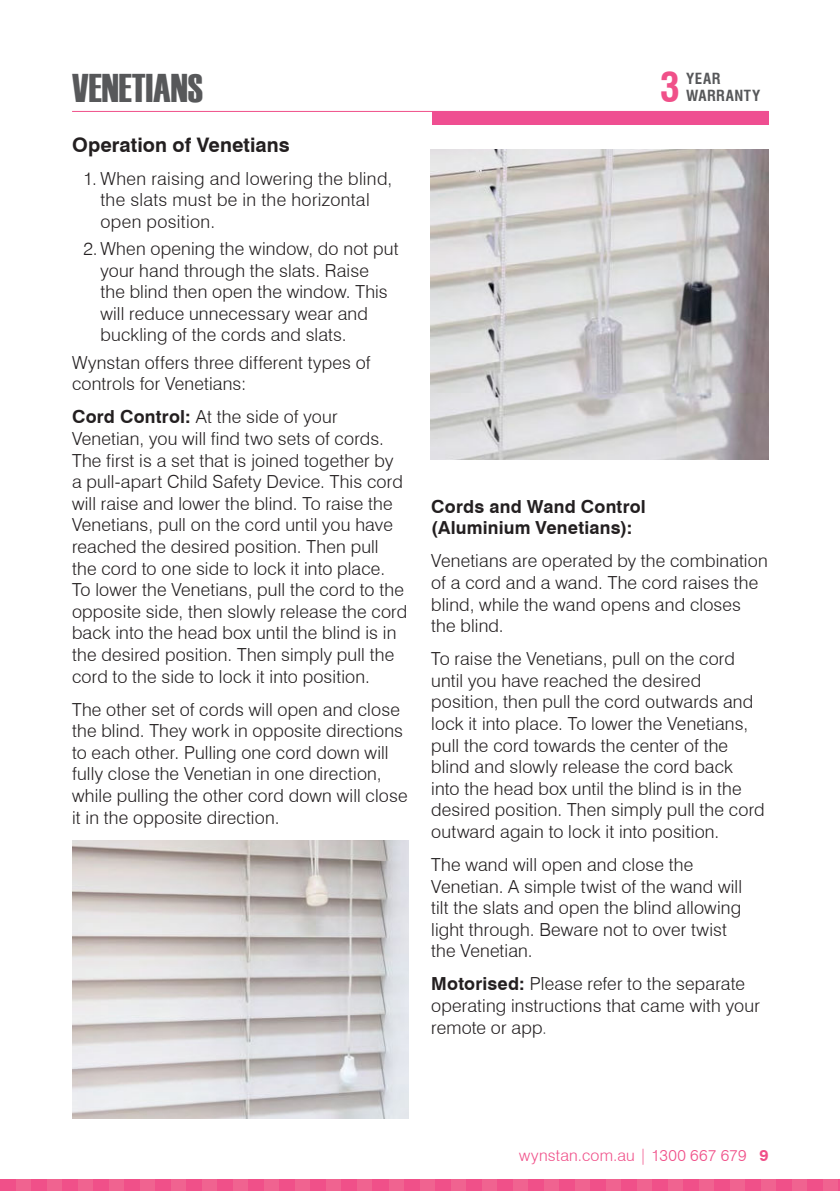
<style>
.page{position:relative;width:840px;height:1191px;background:#fff}
.page>*{position:absolute;margin:0;border:0;box-sizing:border-box;transform-origin:0 0}
.t1{font:40px "Haettenschweiler";color:#57585a}
.t2{font:700 condensed 40px "Swiss 721 BT";color:#f05089}
.t3{font:700 20px "Swiss 721 BT";letter-spacing:.005em;color:#231f20}
.t4{font:300 18px/21.6px "Swiss 721 BT";letter-spacing:.01em;color:#231f20}
.t5{font:700 18px/21.6px "Swiss 721 BT";letter-spacing:.01em;color:#231f20}
.t6{font:300 16px "Swiss 721 BT";letter-spacing:.015em;color:#f05089}
.t7{font:700 condensed 15px "Swiss 721 BT";letter-spacing:.035em;color:#57585a}
.s1{font-weight:700}
.s2{color:#57585a}
</style>
<div class="page">
<div style="left:0;top:1179px;width:839px;height:12px;background:#f05089"></div>
<div style="left:17px;top:1179px;width:14px;height:12px;background:#f06390"></div>
<div style="left:48px;top:1179px;width:14px;height:12px;background:#f06390"></div>
<div style="left:79px;top:1179px;width:14px;height:12px;background:#f06390"></div>
<div style="left:110px;top:1179px;width:14px;height:12px;background:#f06390"></div>
<div style="left:141px;top:1179px;width:14px;height:12px;background:#f06390"></div>
<div style="left:172px;top:1179px;width:14px;height:12px;background:#f06390"></div>
<div style="left:203px;top:1179px;width:14px;height:12px;background:#f06390"></div>
<div style="left:234px;top:1179px;width:14px;height:12px;background:#f06390"></div>
<div style="left:265px;top:1179px;width:14px;height:12px;background:#f06390"></div>
<div style="left:295px;top:1179px;width:15px;height:12px;background:#f06390"></div>
<div style="left:326px;top:1179px;width:15px;height:12px;background:#f06390"></div>
<div style="left:357px;top:1179px;width:15px;height:12px;background:#f06390"></div>
<div style="left:388px;top:1179px;width:15px;height:12px;background:#f06390"></div>
<div style="left:419px;top:1179px;width:15px;height:12px;background:#f06390"></div>
<div style="left:450px;top:1179px;width:15px;height:12px;background:#f06390"></div>
<div style="left:481px;top:1179px;width:15px;height:12px;background:#f06390"></div>
<div style="left:512px;top:1179px;width:15px;height:12px;background:#f06390"></div>
<div style="left:543px;top:1179px;width:15px;height:12px;background:#f06390"></div>
<div style="left:574px;top:1179px;width:15px;height:12px;background:#f06390"></div>
<div style="left:605px;top:1179px;width:15px;height:12px;background:#f06390"></div>
<div style="left:636px;top:1179px;width:15px;height:12px;background:#f06390"></div>
<div style="left:667px;top:1179px;width:15px;height:12px;background:#f06390"></div>
<div style="left:698px;top:1179px;width:15px;height:12px;background:#f06390"></div>
<div style="left:729px;top:1179px;width:14px;height:12px;background:#f06390"></div>
<div style="left:760px;top:1179px;width:14px;height:12px;background:#f06390"></div>
<div style="left:791px;top:1179px;width:14px;height:12px;background:#f06390"></div>
<div style="left:822px;top:1179px;width:15px;height:12px;background:#f06390"></div>
<hr style="left:72px;top:111px;width:695px;height:1px;background:#f05089">
<img style="left:72px;top:840px;width:336px;height:278px">
<img style="left:430px;top:149px;width:337px;height:310px">
<div style="left:431px;top:111px;width:337px;height:14px;background:#ef4e91"></div>
<h1 class="t1" style="left:72px;top:74px;width:132px">VENETIANS</h1>
<p class="t3" style="left:72px;top:136px;width:219px">Operation of Venetians</p>
<p class="t4" style="left:100px;top:169px;width:293px;text-indent:-17px">1. When raising and lowering the blind, the slats must be in the horizontal open position.</p>
<p class="t4" style="left:100px;top:239px;width:299px;text-indent:-17px">2. When opening the window, do not put your hand through the slats. Raise<br>the blind then open the window. This will reduce unnecessary wear and buckling of the cords and slats.</p>
<p class="t4" style="left:72px;top:353px;width:300px">Wynstan offers three different types of controls for Venetians:</p>
<p class="t4" style="left:72px;top:408px;width:336px"><span class="s1">Cord Control:</span> At the side of your Venetian, you will find two sets of cords.<br>The first is a set that is joined together by a pull-apart Child Safety Device. This cord will raise and lower the blind. To raise the Venetians, pull on the cord until you have reached the desired position. Then pull the cord to one side to lock it into place.<br>To lower the Venetians, pull the cord to the opposite side, then slowly release the cord back into the head box until the blind is in the desired position. Then simply pull the cord to the side to lock it into position.</p>
<p class="t4" style="left:72px;top:700px;width:337px">The other set of cords will open and close the blind. They work in opposite directions to each other. Pulling one cord down will fully close the Venetian in one direction, while pulling the other cord down will close it in the opposite direction.</p>
<h1 class="t2" style="left:659px;top:72px;width:21px">3</h1>
<p class="t7" style="left:685px;top:73px;width:36px">YEAR</p>
<p class="t7" style="left:685px;top:90px;width:76px">WARRANTY</p>
<p class="t5" style="left:431px;top:497px;width:216px">Cords and Wand Control (Aluminium Venetians):</p>
<p class="t4" style="left:431px;top:552px;width:338px">Venetians are operated by the combination of a cord and a wand. The cord raises the blind, while the wand opens and closes the blind.</p>
<p class="t4" style="left:431px;top:649px;width:335px">To raise the Venetians, pull on the cord until you have reached the desired position, then pull the cord outwards and lock it into place. To lower the Venetians, pull the cord towards the center of the blind and slowly release the cord back into the head box until the blind is in the desired position. Then simply pull the cord outward again to lock it into position.</p>
<p class="t4" style="left:431px;top:855px;width:312px">The wand will open and close the Venetian. A simple twist of the wand will tilt the slats and open the blind allowing light through. Beware not to over twist the Venetian.</p>
<p class="t4" style="left:431px;top:974px;width:330px"><span class="s1">Motorised:</span> Please refer to the separate operating instructions that came with your remote or app<span class="s2">.</span></p>
<p class="t6" style="left:519px;top:1148px;width:250px">wynstan.com.au | 1300 667 679 <span class="s1">9</span></p>
</div>
